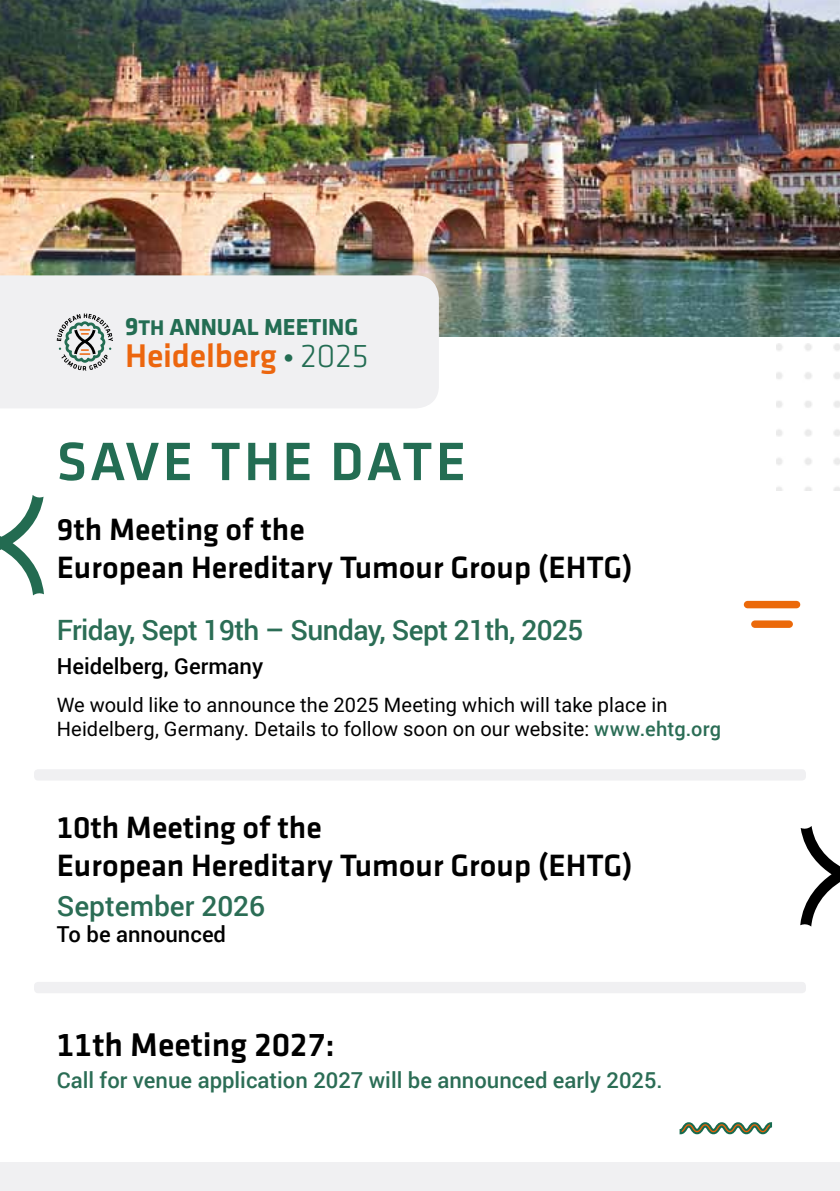
<style>
.page{position:relative;width:840px;height:1191px;background:#fff}
.page>*{position:absolute;margin:0;border:0;box-sizing:border-box;transform-origin:0 0}
.t1{font:56px "Klavika Medium TF";letter-spacing:.045em;color:#236d53}
.t2{font:34px "Klavika Medium TF";color:#000}
.t3{font:34px "Klavika Medium TF";letter-spacing:-.005em;color:#ec660e}
.t4{font:500 32px/38px "Klavika";color:#000}
.t5{font:32px "Klavika Medium TF";color:#000}
.t6{font:500 28px "Roboto";letter-spacing:-.02em;color:#2b6d55}
.t7{font:500 28px "Roboto";color:#2b6d55}
.t8{font:700 24px "Klavika";color:#236d53}
.t9{font:500 22px "Roboto";color:#2b6d55}
.t10{font:500 22px "Roboto";color:#000}
.t11{font:20px/24px "Roboto";letter-spacing:.005em;color:#000}
.s1{font-size:26px}
.s2{font-size:22px}
.s3{font-family:"Klavika";font-weight:700;font-size:28px;color:#236d53}
.s4{font-family:"Klavika";font-weight:300;color:#236d53}
.s5{font-weight:500;color:#2b6d55}
</style>
<div class="page">
<svg style="left:0;top:495px;width:44px;height:100px"></svg>
<img style="left:0;top:0;width:839px;height:336px">
<div style="left:0;top:275px;width:438px;height:133px;background:#f0f0f2"></div>
<div style="left:0;top:1162px;width:839px;height:29px;background:#f0f0f2"></div>
<svg style="left:57px;top:313px;width:56px;height:57px"></svg>
<img style="left:776px;top:344px;width:63px;height:147px">
<div style="left:34px;top:769px;width:771px;height:11px;background:#f0f0f2;border-radius:4px"></div>
<div style="left:34px;top:982px;width:771px;height:11px;background:#f0f0f2;border-radius:4px"></div>
<svg style="left:679px;top:1122px;width:93px;height:13px"></svg>
<svg style="left:800px;top:826px;width:39px;height:100px"></svg>
<div style="left:743px;top:601px;width:56px;height:7px;background:#eb690a;border-radius:4px"></div>
<div style="left:750px;top:620px;width:42px;height:8px;background:#eb690a;border-radius:4px"></div>
<p class="t8" style="left:125px;top:314px;width:235px"><span class="s1">9</span><span class="s2">TH</span> ANNUAL MEETING</p>
<h2 class="t3" style="left:125px;top:337px;width:245px">Heidelberg <span class="s3">•</span> <span class="s4">2025</span></h2>
<h1 class="t1" style="left:57px;top:431px;width:410px">SAVE THE DATE</h1>
<h3 class="t4" style="left:57px;top:511px;width:577px">9th Meeting of the<br>European Hereditary Tumour Group (EHTG)</h3>
<h3 class="t6" style="left:57px;top:610px;width:528px">Friday, Sept 19th – Sunday, Sept 21th, 2025</h3>
<p class="t10" style="left:57px;top:651px;width:208px">Heidelberg, Germany</p>
<p class="t11" style="left:57px;top:692px;width:665px">We would like to announce the 2025 Meeting which will take place in<br>Heidelberg, Germany. Details to follow soon on our website: <span class="s5">www.ehtg.org</span></p>
<h3 class="t5" style="left:57px;top:810px;width:266px">10th Meeting of the</h3>
<h3 class="t4" style="left:57px;top:847px;width:577px">European Hereditary Tumour Group (EHTG)</h3>
<h3 class="t7" style="left:57px;top:886px;width:210px">September 2026</h3>
<p class="t10" style="left:57px;top:919px;width:171px">To be announced</p>
<h2 class="t2" style="left:57px;top:1026px;width:279px">11th Meeting 2027:</h2>
<p class="t9" style="left:57px;top:1064px;width:607px">Call for venue application 2027 will be announced early 2025.</p>
</div>
